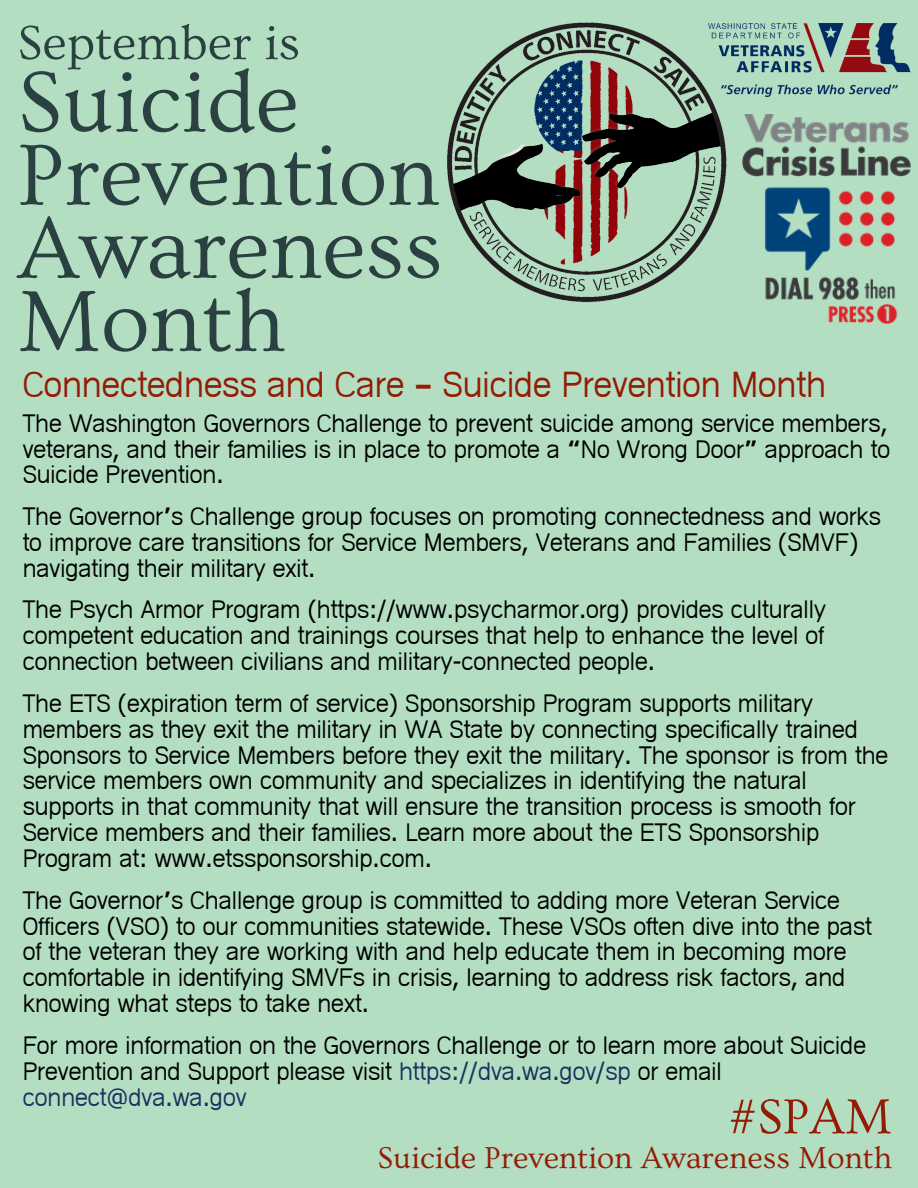
<style>
.page{position:relative;width:918px;height:1188px;background:#b3dec1}
.page>*{position:absolute;margin:0;border:0;box-sizing:border-box;transform-origin:0 0}
.t1{font:90.15px/73.2px "Ovo";color:#2b4141}
.t2{font:51.15px "Ovo";color:#941b06}
.t3{font:50.25px "Ovo";color:#2b4141}
.t4{font:700 34.5px "Hanuman";color:#941b06}
.t5{font:31.65px "Ovo";color:#941b06}
.t6{font:700 24px/25.8px "Hanuman";color:#000}
.s1{font-family:"Noto Sans Gurmukhi"}
.s2{font-weight:400}
.s3{color:#1d3060}
</style>
<div class="page">
<img style="left:447px;top:22px;width:319px;height:281px">
<img style="left:742px;top:115px;width:168px;height:209px">
<img style="left:709px;top:23px;width:201px;height:73px">
<h3 class="t3" style="left:17px;top:16px;width:284px">September is</h3>
<h1 class="t1" style="left:17px;top:67px;width:427px">Suicide<br>Prevention<br>Awareness<br>Month</h1>
<h3 class="t4" style="left:23px;top:363px;width:805px">Connectedness and Care <span class="s1">–</span> Suicide Prevention Month</h3>
<p class="t6" style="left:23px;top:413px;width:869px;text-align:justify">The Washington Governors Challenge to prevent suicide among service members, veterans, and their families is in place to promote a <span class="s1">“</span>No Wrong Door<span class="s1">”</span> approach to Suicide Prevention.</p>
<p class="t6" style="left:23px;top:506px;width:860px">The Governor<span class="s1">’</span>s Challenge group focuses on promoting connectedness and works to improve care transitions for Service Members, Veterans and Families (SMVF) navigating their military exit.</p>
<p class="t6" style="left:23px;top:600px;width:805px;text-align:justify">The Psych Armor Program (https://www.psycharmor.org) provides culturally competent education and trainings courses that help to enhance the level of connection between civilians and military-connected people.</p>
<p class="t6" style="left:23px;top:693px;width:867px">The ETS (expiration term of service) Sponsorship Program supports military members as they exit the military in WA State by connecting specifically trained Sponsors to Service Members before they exit the military. The sponsor is from the service members own community and specializes in identifying the natural supports in that community that will ensure the transition process is smooth for Service members and their families. Learn more about the ETS Sponsorship Program at: www.etssponsorship.com.</p>
<p class="t6" style="left:23px;top:890px;width:850px"><span class="s2">T</span>he Governor<span class="s1">’</span>s Challenge group is committed to adding more Veteran Service Officers (VSO) to our communities statewide. These VSOs often dive into the past of the veteran they are working with and help educate them in becoming more comfortable in identifying SMVFs in crisis, learning to address risk factors, and knowing what steps to take next.</p>
<p class="t6" style="left:23px;top:1035px;width:845px">For more information on the Governors Challenge or to learn more about Suicide<br>Prevention and Support please visit <span class="s3">https://dva.wa.gov/sp</span> or email <span class="s3">connect@dva.wa.gov</span></p>
<h2 class="t2" style="left:728px;top:1089px;width:166px">#SPAM</h2>
<h3 class="t5" style="left:377px;top:1141px;width:516px">Suicide Prevention Awareness Month</h3>
</div>
